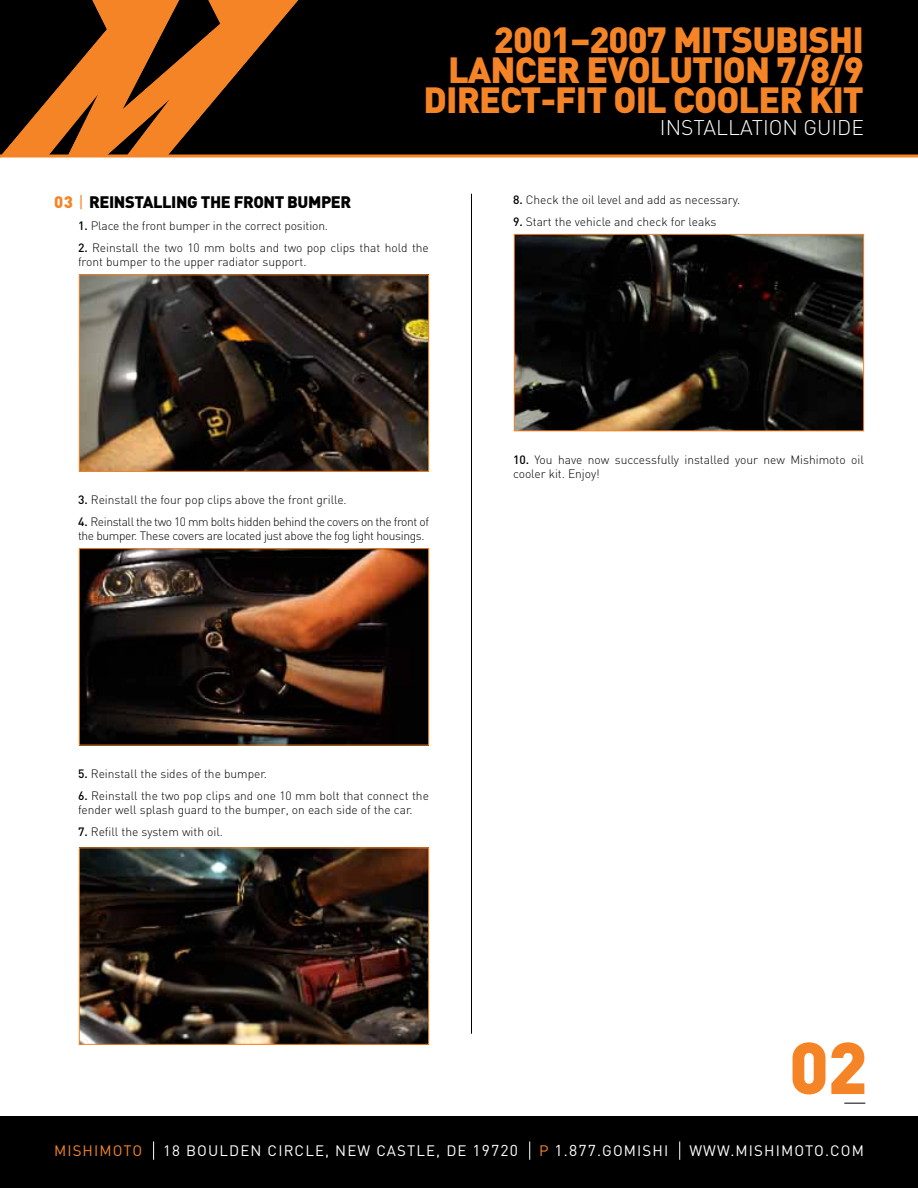
<style>
.page{position:relative;width:918px;height:1188px;background:#fff}
.page>*{position:absolute;margin:0;border:0;box-sizing:border-box;transform-origin:0 0}
.t1{font:900 72px "DIN";color:#f58426}
.t2{font:900 36px/30px "DIN";letter-spacing:-.025em;color:#f58426;text-align:right}
.t3{font:300 21px "DIN";color:#fff}
.t4{font:900 16.5px "DIN";letter-spacing:-.025em;color:#000}
.t5{font:15px "DIN";letter-spacing:.075em;color:#fff}
.t6{font:15px "DIN";letter-spacing:.075em;color:#f58426}
.t7{font:300 12px/14.4px "DIN";color:#000}
.t8{font:300 12px/14.4px "DIN";letter-spacing:-.03em;color:#000}
.s1{color:#f58426}
.s2{font-weight:400;color:#f58426}
.s3{font-weight:500}
.s4{font-size:15.6px}
</style>
<div class="page">
<div style="left:298px;top:0;width:620px;height:158px;background:#000"></div>
<svg style="left:844px;top:1103px;width:21px;height:1px"></svg>
<hr style="left:471px;top:194px;width:1px;height:840px;background:#000">
<svg style="left:0;top:0;width:298px;height:157px"></svg>
<img style="left:81px;top:276px;width:346px;height:194px">
<div style="left:79px;top:274px;width:350px;height:198px;border:1px solid #f58426"></div>
<img style="left:516px;top:236px;width:346px;height:193px">
<div style="left:514px;top:234px;width:350px;height:197px;border:1px solid #f58426"></div>
<img style="left:81px;top:550px;width:346px;height:193px">
<div style="left:79px;top:548px;width:350px;height:197px;border:1px solid #f58426"></div>
<img style="left:81px;top:850px;width:346px;height:193px">
<div style="left:79px;top:848px;width:350px;height:197px;border:1px solid #f58426"></div>
<div style="left:0;top:1117px;width:918px;height:71px;background:#000"></div>
<svg style="left:153px;top:1141px;width:1px;height:19px"></svg>
<svg style="left:529px;top:1141px;width:1px;height:19px"></svg>
<svg style="left:679px;top:1141px;width:1px;height:19px"></svg>
<h2 class="t2" style="left:424px;top:23px;width:442px">2001–2007 MITSUBISHI<br>LANCER EVO LUTION 7/8/9<br>DIRECT-FIT OIL COOLER KIT</h2>
<h3 class="t3" style="left:660px;top:115px;width:104px">IN STALLATION</h3>
<h3 class="t3" style="left:803px;top:115px;width:13px">GUIDE</h3>
<h3 class="t4" style="left:54px;top:191px;width:98px"><span class="s1">03</span> <span class="s2">|</span> REI NSTALLI</h3>
<h3 class="t4" style="left:176px;top:191px;width:123px">NG THE FRONT BUMPER</h3>
<p class="t7" style="left:78px;top:218px;width:252px"><span class="s3">1.</span> Place the front bumper in the correct position.</p>
<p class="t7" style="left:78px;top:240px;width:352px"><span class="s3">2.</span> Reinstall the two 10 mm bolts and two pop clips that hold the front bumper to the upper radiator support.</p>
<p class="t7" style="left:78px;top:492px;width:270px"><span class="s3">3.</span> Reinstall the four pop clips above the front grille.</p>
<p class="t8" style="left:78px;top:514px;width:352px"><span class="s3">4.</span> Reinstall the two 10 mm bolts hidden behind the covers on the front of the bumper. These covers are located just above the fog light housings.</p>
<p class="t7" style="left:513px;top:192px;width:229px"><span class="s3">8.</span> Check the oil level and add as necessary.</p>
<p class="t7" style="left:513px;top:214px;width:205px"><span class="s3">9.</span> Start the vehicle and check for leaks</p>
<p class="t7" style="left:513px;top:452px;width:352px"><span class="s3">10.</span> You have now successfully installed your new Mishimoto oil cooler kit. Enjoy!</p>
<p class="t7" style="left:78px;top:766px;width:191px"><span class="s3">5.</span> Reinstall the sides of the bumper.</p>
<p class="t7" style="left:78px;top:788px;width:352px"><span class="s3">6.</span> Reinstall the two pop clips and one 10 mm bolt that connect the fender well splash guard to the bumper, on each side of the car.</p>
<p class="t7" style="left:78px;top:825px;width:147px"><span class="s3">7.</span> Refill the system with oil.</p>
<h1 class="t1" style="left:789px;top:1020px;width:80px">02</h1>
<p class="t6" style="left:54px;top:1142px;width:90px">MISHIMOTO</p>
<p class="t5" style="left:163px;top:1142px;width:356px">18 BOULDEN CI RCLE, N EW CASTLE, DE <span class="s4">19720</span></p>
<p class="t5" style="left:539px;top:1142px;width:131px"><span class="s1">P</span> <span class="s4">1</span>.<span class="s4">877</span>.GOMISHI</p>
<p class="t5" style="left:689px;top:1142px;width:15px">WWW</p>
<p class="t5" style="left:730px;top:1142px;width:135px">.MISHIMOTO.COM</p>
</div>
